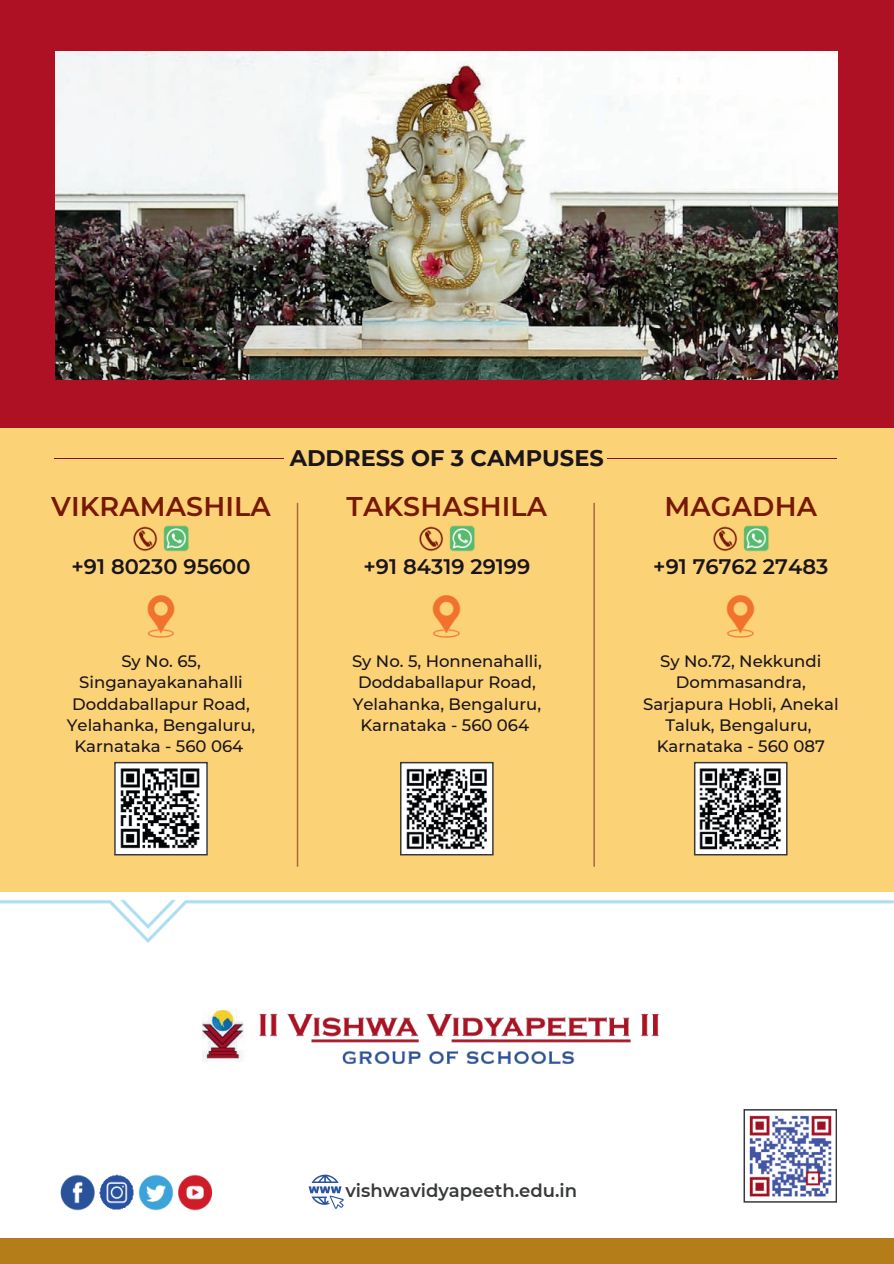
<style>
.page{position:relative;width:894px;height:1264px;background:#fff}
.page>*{position:absolute;margin:0;border:0;box-sizing:border-box;transform-origin:0 0}
.t1{font:600 27px "Montserrat";letter-spacing:.005em;color:#771803}
.t2{font:700 22.5px "Montserrat";color:#19151b}
.t3{font:600 21px "Montserrat";color:#19151b}
.t4{font:600 18px "Montserrat";color:#36383a}
.t5{font:500 16.5px/21.3px "Montserrat";color:#19151b;text-align:center}
</style>
<div class="page">
<div style="left:0;top:1237px;width:893px;height:26px;background:#b47d19"></div>
<div style="left:0;top:0;width:893px;height:891px;background:#fcd277"></div>
<div style="left:0;top:0;width:893px;height:427px;background:#af1124"></div>
<svg style="left:297px;top:503px;width:297px;height:363px"></svg>
<img style="left:259px;top:1013px;width:400px;height:52px">
<img style="left:202px;top:1010px;width:42px;height:51px">
<img style="left:147px;top:595px;width:28px;height:43px">
<hr style="left:55px;top:457px;width:229px;height:1px;background:#771803">
<img style="left:133px;top:525px;width:56px;height:27px">
<img style="left:60px;top:1174px;width:153px;height:37px">
<img style="left:0;top:899px;width:893px;height:44px">
<hr style="left:607px;top:457px;width:229px;height:1px;background:#771803">
<svg style="left:743px;top:1109px;width:93px;height:93px"></svg>
<svg style="left:114px;top:762px;width:94px;height:93px;background:#c8c9ca"></svg>
<img style="left:119px;top:767px;width:84px;height:82px">
<svg style="left:308px;top:1174px;width:35px;height:34px"></svg>
<img style="left:55px;top:51px;width:782px;height:329px">
<img style="left:426px;top:586px;width:41px;height:59px">
<img style="left:411px;top:517px;width:71px;height:42px">
<svg style="left:400px;top:762px;width:93px;height:93px;background:#cccdcd"></svg>
<img style="left:405px;top:767px;width:83px;height:83px">
<img style="left:726px;top:595px;width:29px;height:43px">
<img style="left:713px;top:525px;width:56px;height:27px">
<svg style="left:694px;top:762px;width:93px;height:93px;background:#cacbcc"></svg>
<img style="left:698px;top:767px;width:84px;height:82px">
<h1 class="t1" style="left:51px;top:487px;width:221px">VIKRAMASHILA</h1>
<h2 class="t2" style="left:290px;top:441px;width:315px">ADDRESS OF 3 CAMPUSES</h2>
<h1 class="t1" style="left:346px;top:487px;width:202px">TAKSHASHILA</h1>
<h1 class="t1" style="left:664px;top:487px;width:154px">MAGADHA</h1>
<p class="t3" style="left:71px;top:552px;width:180px">+91 80230 95600</p>
<p class="t3" style="left:363px;top:552px;width:168px">+91 84319 29199</p>
<p class="t3" style="left:653px;top:552px;width:176px">+91 76762 27483</p>
<p class="t5" style="left:67px;top:649px;width:190px">Sy No. 65,<br>Singanayakanahalli<br>Doddaballapur Road,<br>Yelahanka, Bengaluru,<br>Karnataka - 560 064</p>
<p class="t5" style="left:352px;top:649px;width:191px">Sy No. 5, Honnenahalli,<br>Doddaballapur Road,<br>Yelahanka, Bengaluru,<br>Karnataka - 560 064</p>
<p class="t5" style="left:643px;top:649px;width:197px">Sy No.72, Nekkundi<br>Dommasandra,<br>Sarjapura Hobli, Anekal<br>Taluk, Bengaluru,<br>Karnataka - 560 087</p>
<p class="t4" style="left:345px;top:1177px;width:233px">vishwavidyapeeth.edu.in</p>
</div>
